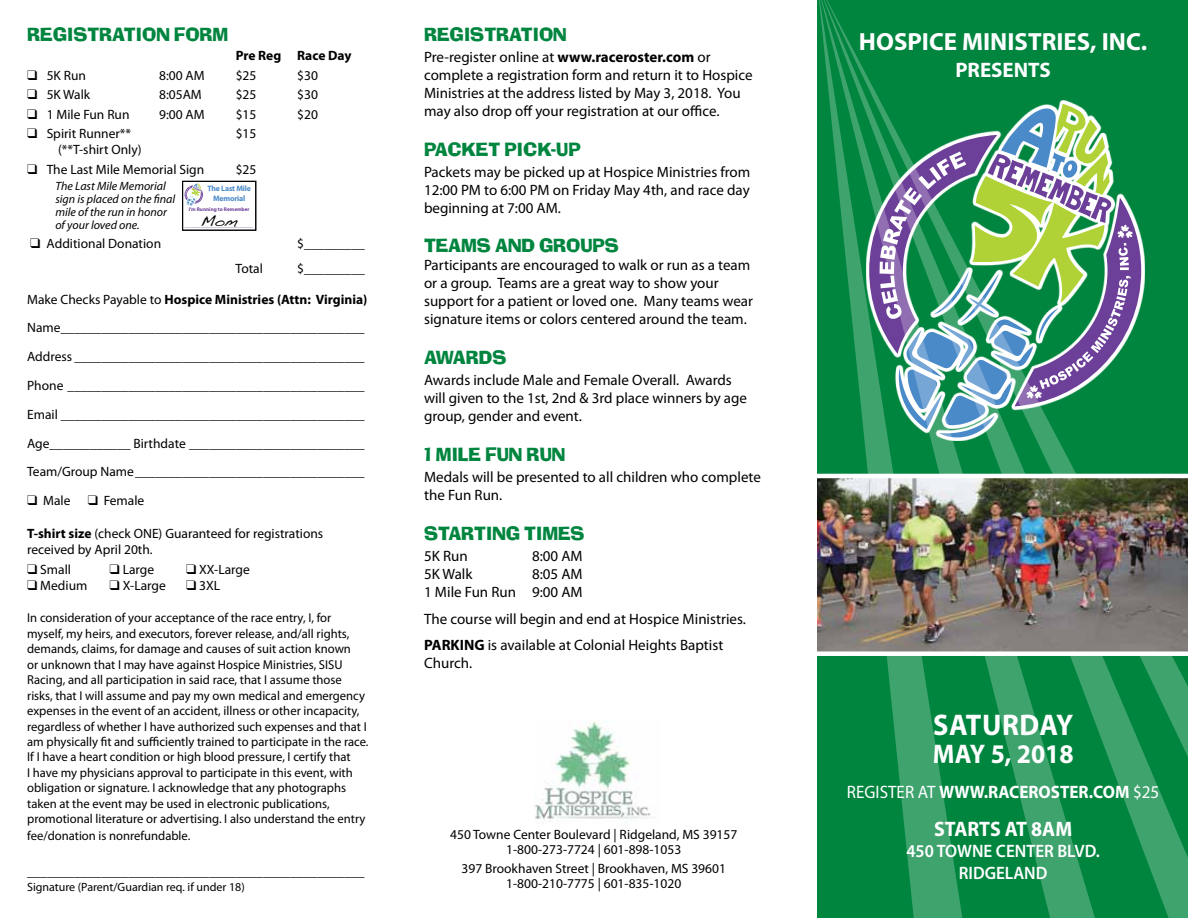
<style>
.page{position:relative;width:1188px;height:918px;background:#fff}
.page>*{position:absolute;margin:0;border:0;box-sizing:border-box;transform-origin:0 0}
.t1{font:700 30px "Myriad Pro";letter-spacing:.02em;color:#fff;scale:.95 1}
.t2{font:700 27px "Myriad Pro";color:#fff;scale:.95 1}
.t3{font:700 24.9px "Myriad Pro";color:#fff}
.t4{font:700 21px "Myriad Pro";color:#fff;scale:.95 1}
.t5{font:700 21px "Myriad Pro";color:#fff}
.t6{font:18px "Ad Lib Font";color:#00853f}
.t7{font:700 18px "Myriad Pro";color:#fff;scale:.95 1}
.t8{font:600 18px/21.6px "Myriad Pro";color:#fff;text-align:center;scale:.95 1}
.t9{font:15.75px "Handwriting Dakota";color:#000}
.t10{font:15px/18px "Myriad Pro";color:#000}
.t11{font:13.5px/28.8px "Myriad Pro";color:#000}
.t12{font:700 13.5px "Myriad Pro";color:#000}
.t13{font:12.9px/15.6px "Myriad Pro";color:#000}
.t14{font:italic 12px/12.9px "Myriad Pro";color:#000}
.t15{font:12px "Myriad Pro";color:#000}
.t16{font:700 7.8px/9.4px "Myriad";letter-spacing:-.025em;color:#4a8ac8;text-align:center}
.t17{font:700 5.25px "Myriad";color:#6c3f98}
.s1{font-weight:700}
.s2{font-weight:400}
</style>
<div class="page">
<img style="left:535px;top:720px;width:116px;height:103px">
<svg style="left:964px;top:0;width:224px;height:918px;background:#2f945d"></svg>
<svg style="left:818px;top:0;width:146px;height:918px;background:#258f5d"></svg>
<img style="left:818px;top:478px;width:370px;height:173px">
<hr style="left:816px;top:474px;width:372px;height:4px;background:#fff">
<div style="left:816px;top:651px;width:372px;height:5px;background:#fff"></div>
<svg style="left:185px;top:183px;width:18px;height:23px"></svg>
<div style="left:182px;top:181px;width:74px;height:49px;border:1px solid #000"></div>
<h3 class="t6" style="left:27px;top:24px;width:202px">REGISTRATION FORM</h3>
<p class="t12" style="left:236px;top:47px;width:117px">Pre Reg Race Day</p>
<p class="t11" style="left:27px;top:61px;width:60px">❑ 5K Run</p>
<p class="t11" style="left:159px;top:61px;width:47px">8:00 AM</p>
<p class="t11" style="left:236px;top:61px;width:22px">$25</p>
<p class="t11" style="left:297px;top:61px;width:22px">$30</p>
<p class="t11" style="left:27px;top:80px;width:65px">❑ 5K Walk</p>
<p class="t11" style="left:159px;top:80px;width:44px">8:05AM</p>
<p class="t11" style="left:236px;top:80px;width:22px">$25</p>
<p class="t11" style="left:297px;top:80px;width:22px">$30</p>
<p class="t11" style="left:27px;top:100px;width:104px">❑ 1 Mile Fun Run</p>
<p class="t11" style="left:159px;top:100px;width:47px">9:00 AM</p>
<p class="t11" style="left:236px;top:100px;width:22px">$15</p>
<p class="t11" style="left:297px;top:100px;width:22px">$20</p>
<p class="t11" style="left:27px;top:119px;width:106px">❑ Spirit Runner**</p>
<p class="t11" style="left:236px;top:119px;width:22px">$15</p>
<p class="t11" style="left:58px;top:135px;width:85px">(**T-shirt Only)</p>
<p class="t11" style="left:27px;top:155px;width:179px">❑ The Last Mile Memorial Sign</p>
<p class="t11" style="left:236px;top:155px;width:22px">$25</p>
<p class="t14" style="left:55px;top:179px;width:121px">The Last Mile Memorial sign is placed on the final mile of the run in honor of your loved one.</p>
<p class="t11" style="left:30px;top:229px;width:133px">❑ Additional Donation</p>
<p class="t11" style="left:297px;top:229px;width:69px">$_________</p>
<p class="t11" style="left:236px;top:254px;width:29px">Total</p>
<p class="t11" style="left:297px;top:254px;width:69px">$_________</p>
<p class="t11" style="left:27px;top:284px;width:342px">Make Checks Payable to <span class="s1">Hospice Ministries (Attn: Virginia)<br></span>Name_____________________________________________ Address ___________________________________________ Phone ____________________________________________ Email _____________________________________________ Age____________ Birthdate __________________________ Team/Group Name__________________________________</p>
<p class="t11" style="left:27px;top:486px;width:45px">❑ Male</p>
<p class="t11" style="left:88px;top:486px;width:58px">❑ Female</p>
<p class="t11" style="left:27px;top:525px;width:298px;line-height:16.2px"><span class="s1">T-shirt size</span> (check ONE) Guaranteed for registrations received by April 20th.</p>
<p class="t11" style="left:27px;top:555px;width:45px">❑ Small</p>
<p class="t11" style="left:110px;top:555px;width:46px">❑ Large</p>
<p class="t11" style="left:186px;top:555px;width:65px">❑ XX-Large</p>
<p class="t11" style="left:27px;top:571px;width:62px">❑ Medium</p>
<p class="t11" style="left:110px;top:571px;width:58px">❑ X-Large</p>
<p class="t11" style="left:186px;top:571px;width:36px">❑ 3XL</p>
<p class="t13" style="left:27px;top:610px;width:343px">In consideration of your acceptance of the race entry, I, for myself, my heirs, and executors, forever release, and/all rights, demands, claims, for damage and causes of suit action known<br>or unknown that I may have against Hospice Ministries, SISU Racing, and all participation in said race, that I assume those risks, that I will assume and pay my own medical and emergency expenses in the event of an accident, illness or other incapacity, regardless of whether I have authorized such expenses and that I am physically fit and sufficiently trained to participate in the race.<br>If I have a heart condition or high blood pressure, I certify that<br>I have my physicians approval to participate in this event, with obligation or signature. I acknowledge that any photographs taken at the event may be used in electronic publications, promotional literature or advertising. I also understand the entry fee/donation is nonrefundable.</p>
<p class="t11" style="left:27px;top:857px;width:339px">__________________________________________________</p>
<p class="t15" style="left:27px;top:879px;width:219px">Signature (Parent/Guardian req. if under 18)</p>
<p class="t16" style="left:208px;top:184px;width:45px">The Last Mile<br>Memorial</p>
<p class="t17" style="left:189px;top:206px;width:62px">I’m Running to Remember</p>
<p class="t17" style="left:185px;top:223px;width:70px">__________________________</p>
<p class="t9" style="left:201px;top:212px;width:39px">Mom</p>
<h3 class="t6" style="left:424px;top:24px;width:144px">REGISTRATION</h3>
<p class="t10" style="left:424px;top:48px;width:330px">Pre-register online at <span class="s1">www.raceroster.com</span> or complete a registration form and return it to Hospice Ministries at the address listed by May 3, 2018. You may also drop off your registration at our office.</p>
<h3 class="t6" style="left:424px;top:139px;width:158px">PACKET PICK-UP</h3>
<p class="t10" style="left:424px;top:162px;width:328px;text-align:justify">Packets may be picked up at Hospice Ministries from 12:00 PM to 6:00 PM on Friday May 4th, and race day beginning at 7:00 AM.</p>
<h3 class="t6" style="left:424px;top:235px;width:196px">TEAMS AND GROUPS</h3>
<p class="t10" style="left:424px;top:256px;width:331px">Participants are encouraged to walk or run as a team or a group. Teams are a great way to show your support for a patient or loved one. Many teams wear signature items or colors centered around the team.</p>
<h3 class="t6" style="left:424px;top:347px;width:84px">AWARDS</h3>
<p class="t10" style="left:424px;top:371px;width:324px">Awards include Male and Female Overall. Awards will given to the 1st, 2nd &amp; 3rd place winners by age group, gender and event.</p>
<h3 class="t6" style="left:424px;top:444px;width:129px">1 MILE FUN RUN</h3>
<p class="t10" style="left:424px;top:468px;width:338px">Medals will be presented to all children who complete the Fun Run.</p>
<h3 class="t6" style="left:424px;top:523px;width:162px">STARTING TIMES</h3>
<p class="t10" style="left:424px;top:547px;width:45px">5K Run</p>
<p class="t10" style="left:532px;top:547px;width:52px">8:00 AM</p>
<p class="t10" style="left:424px;top:565px;width:50px">5K Walk</p>
<p class="t10" style="left:424px;top:565px;width:160px;text-align:right">8:05 AM<br>1 Mile Fun Run 9:00 AM</p>
<p class="t10" style="left:424px;top:605px;width:323px;line-height:26.7px">The course will begin and end at Hospice Ministries.<br><span class="s1">PARKING</span> is available at Colonial Heights Baptist</p>
<p class="t10" style="left:424px;top:654px;width:50px">Church.</p>
<p class="t11" style="left:450px;top:827px;width:289px;line-height:15px;text-align:center">450 Towne Center Boulevard | Ridgeland, MS 39157<br>1-800-273-7724 | 601-898-1053</p>
<p class="t11" style="left:462px;top:861px;width:266px;line-height:15px;text-align:center">397 Brookhaven Street | Brookhaven, MS 39601<br>1-800-210-7775 | 601-835-1020</p>
<h3 class="t3" style="left:859px;top:25px;width:290px">HOSPICE MINISTRIES, INC.</h3>
<h3 class="t5" style="left:955px;top:56px;width:97px">PRESENTS</h3>
<h1 class="t1" style="left:933px;top:705px;width:149px">SATURDAY</h1>
<h2 class="t2" style="left:933px;top:736px;width:150px">May 5, 2018</h2>
<h3 class="t7" style="left:847px;top:780px;width:330px"><span class="s2">REGISTER AT</span> WWW.RACEROSTER.COM <span class="s2">$25</span></h3>
<h3 class="t4" style="left:934px;top:815px;width:147px">STARTS AT 8AM</h3>
<h3 class="t8" style="left:906px;top:840px;width:205px">450 TOWNE CENTER BLVD.<br>RIDGELAND</h3>
</div>
